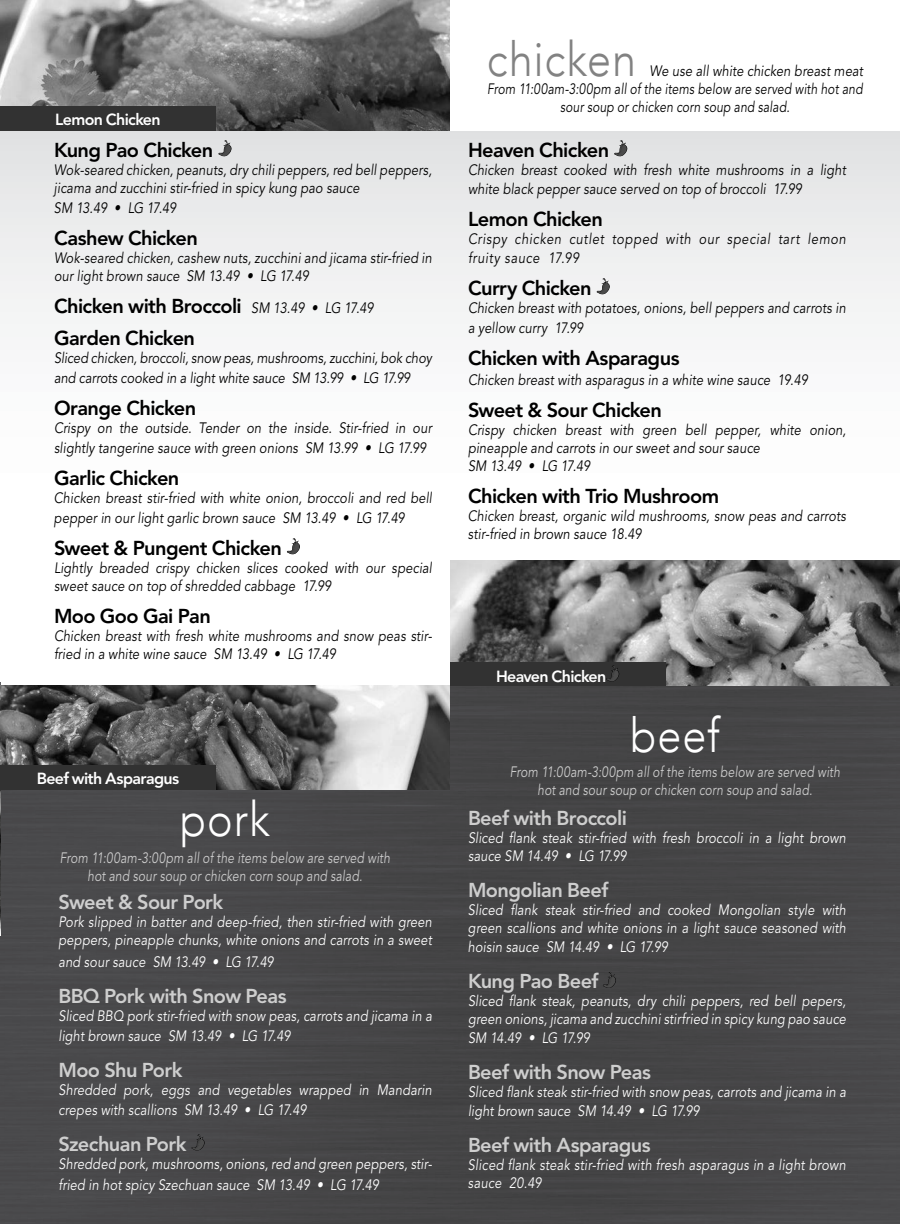
<style>
.page{position:relative;width:900px;height:1224px;background:#fff}
.page>*{position:absolute;margin:0;border:0;box-sizing:border-box;transform-origin:0 0}
.t1{font:300 48px "Avenir";letter-spacing:.02em;color:#fff;scale:.9 1}
.t2{font:300 48px "Avenir";letter-spacing:.015em;color:#828282;scale:.9 1}
.t3{font:800 20px/32px "Avenir LT Std";letter-spacing:-.03em;color:#000}
.t4{font:800 20px "Avenir LT Std";letter-spacing:-.03em;color:#cecece}
.t5{font:800 16px "Avenir LT Std";letter-spacing:-.04em;color:#fff}
.t6{font:italic 15px/18px "Avenir LT Std";letter-spacing:.015em;color:#000;scale:.85 1}
.t7{font:italic 15px/18.6px "Avenir LT Std";letter-spacing:.015em;color:#fff;scale:.85 1}
.t8{font:italic 15px/18px "Avenir LT Std";letter-spacing:.015em;color:#cecece;text-align:center;scale:.8 1}
.t9{font:italic 15px/18px "Avenir LT Std";letter-spacing:.015em;color:#000;text-align:center;scale:.8 1}
.t10{font:italic 15px/19px "Avenir LT Std";letter-spacing:.055em;color:#000;scale:.85 1}
.t11{font:italic 15px "Avenir LT Std";letter-spacing:-.03em;color:#000;scale:.85 1}
.s1{font-weight:400;font-style:italic;font-size:15px}
</style>
<div class="page">
<hr style="left:0;top:683px;width:900px;height:2px;background:#606164">
<div style="left:0;top:685px;width:900px;height:539px;background:#474648"></div>
<div style="left:1px;top:612px;width:449px;height:91px;background:#fff"></div>
<div style="left:0;top:131px;width:900px;height:389px;background:linear-gradient(to bottom,#e3e4e5,#fff)"></div>
<img style="left:0;top:705px;width:1px;height:231px">
<img style="left:0;top:0;width:450px;height:131px">
<img style="left:0;top:686px;width:450px;height:104px">
<img style="left:450px;top:560px;width:450px;height:126px">
<svg style="left:192px;top:1134px;width:13px;height:16px"></svg>
<svg style="left:218px;top:140px;width:14px;height:16px"></svg>
<svg style="left:287px;top:538px;width:13px;height:16px"></svg>
<svg style="left:614px;top:140px;width:13px;height:16px"></svg>
<svg style="left:597px;top:278px;width:13px;height:16px"></svg>
<svg style="left:603px;top:972px;width:13px;height:16px"></svg>
<div style="left:0;top:107px;width:216px;height:24px;background:#323232"></div>
<div style="left:450px;top:662px;width:216px;height:24px;background:#323232"></div>
<svg style="left:606px;top:665px;width:13px;height:17px"></svg>
<div style="left:0;top:766px;width:216px;height:24px;background:#323232"></div>
<p class="t5" style="left:55px;top:110px;width:107px">Lemon Chicken</p>
<h2 class="t3" style="left:54px;top:134px;width:161px">Kung Pao Chicken</h2>
<p class="t6" style="left:54px;top:161px;width:446px">Wok-seared chicken, peanuts, dry chili peppers, red bell peppers, jicama and zucchini stir-fried in spicy kung pao sauce</p>
<p class="t11" style="left:54px;top:199px;width:145px">SM 13.49 • LG 17.49</p>
<h2 class="t3" style="left:54px;top:222px;width:145px">Cashew Chicken</h2>
<p class="t6" style="left:54px;top:249px;width:446px">Wok-seared chicken, cashew nuts, zucchini and jicama stir-fried in our light brown sauce SM 13.49 • LG 17.49</p>
<h2 class="t3" style="left:54px;top:290px;width:321px">Chicken with Broccoli <span class="s1">SM 13.49 • LG 17.49<br></span>Garden Chicken</h2>
<p class="t6" style="left:54px;top:348px;width:446px;line-height:20px">Sliced chicken, broccoli, snow peas, mushrooms, zucchini, bok choy and carrots cooked in a light white sauce SM 13.99 • LG 17.99</p>
<h2 class="t3" style="left:54px;top:392px;width:144px">Orange Chicken</h2>
<p class="t6" style="left:54px;top:418px;width:446px;line-height:20px">Crispy on the outside. Tender on the inside. Stir-fried in our slightly tangerine sauce with green onions SM 13.99 • LG 17.99</p>
<h2 class="t3" style="left:54px;top:462px;width:127px">Garlic Chicken</h2>
<p class="t6" style="left:54px;top:488px;width:446px;line-height:20px">Chicken breast stir-fried with white onion, broccoli and red bell pepper in our light garlic brown sauce SM 13.49 • LG 17.49</p>
<h2 class="t3" style="left:54px;top:532px;width:229px">Sweet &amp; Pungent Chicken</h2>
<p class="t6" style="left:54px;top:559px;width:446px">Lightly breaded crispy chicken slices cooked with our special sweet sauce on top of shredded cabbage 17.99</p>
<h2 class="t3" style="left:54px;top:600px;width:158px">Moo Goo Gai Pan</h2>
<p class="t6" style="left:54px;top:627px;width:446px">Chicken breast with fresh white mushrooms and snow peas stir&shy;fried in a white wine sauce SM 13.49 • LG 17.49</p>
<p class="t5" style="left:37px;top:769px;width:144px">Beef with Asparagus</p>
<h1 class="t1" style="left:180px;top:791px;width:102px">pork</h1>
<p class="t8" style="left:60px;top:849px;width:414px">From 11:00am-3:00pm all of the items below are served with hot and sour soup or chicken corn soup and salad.</p>
<h2 class="t4" style="left:58px;top:891px;width:166px">Sweet &amp; Sour Pork</h2>
<p class="t7" style="left:58px;top:914px;width:441px;line-height:18px">Pork slipped in batter and deep-fried, then stir-fried with green peppers, pineapple chunks, white onions and carrots in a sweet</p>
<p class="t7" style="left:58px;top:953px;width:255px">and sour sauce SM 13.49 • LG 17.49</p>
<h2 class="t4" style="left:58px;top:984px;width:230px">BBQ Pork with Snow Peas</h2>
<p class="t7" style="left:58px;top:1006px;width:441px;line-height:20px">Sliced BBQ pork stir-fried with snow peas, carrots and jicama in a light brown sauce SM 13.49 • LG 17.49</p>
<h2 class="t4" style="left:58px;top:1058px;width:126px">Moo Shu Pork</h2>
<p class="t7" style="left:58px;top:1080px;width:441px;line-height:20px">Shredded pork, eggs and vegetables wrapped in Mandarin crepes with scallions SM 13.49 • LG 17.49</p>
<h2 class="t4" style="left:58px;top:1132px;width:130px">Szechuan Pork</h2>
<p class="t7" style="left:58px;top:1154px;width:441px;line-height:21.4px">Shredded pork, mushrooms, onions, red and green peppers, stir&shy;fried in hot spicy Szechuan sauce SM 13.49 • LG 17.49</p>
<h1 class="t2" style="left:487px;top:31px;width:167px">chicken</h1>
<p class="t6" style="left:650px;top:62px;width:253px">We use all white chicken breast meat</p>
<p class="t9" style="left:487px;top:80px;width:471px">From 11:00am-3:00pm all of the items below are served with hot and sour soup or chicken corn soup and salad.</p>
<h2 class="t3" style="left:468px;top:134px;width:143px">Heaven Chicken</h2>
<p class="t6" style="left:468px;top:161px;width:446px;line-height:19px">Chicken breast cooked with fresh white mushrooms in a light white black pepper sauce served on top of broccoli 17.99</p>
<h2 class="t3" style="left:468px;top:203px;width:136px">Lemon Chicken</h2>
<p class="t10" style="left:468px;top:230px;width:446px">Crispy chicken cutlet topped with our special tart lemon fruity sauce 17.99</p>
<h2 class="t3" style="left:468px;top:272px;width:125px">Curry Chicken</h2>
<p class="t6" style="left:468px;top:298px;width:446px;line-height:20px">Chicken breast with potatoes, onions, bell peppers and carrots in a yellow curry 17.99</p>
<h2 class="t3" style="left:468px;top:342px;width:213px">Chicken with Asparagus</h2>
<p class="t6" style="left:468px;top:371px;width:401px">Chicken breast with asparagus in a white wine sauce 19.49</p>
<h2 class="t3" style="left:468px;top:394px;width:196px">Sweet &amp; Sour Chicken</h2>
<p class="t6" style="left:468px;top:421px;width:446px">Crispy chicken breast with green bell pepper, white onion, pineapple and carrots in our sweet and sour sauce<br>SM 13.49 • LG 17.49</p>
<h2 class="t3" style="left:468px;top:480px;width:253px">Chicken with Trio Mushroom</h2>
<p class="t6" style="left:468px;top:507px;width:446px">Chicken breast, organic wild mushrooms, snow peas and carrots stir-fried in brown sauce 18.49</p>
<p class="t5" style="left:496px;top:667px;width:112px">Heaven Chicken</p>
<h1 class="t1" style="left:630px;top:707px;width:101px">beef</h1>
<p class="t8" style="left:510px;top:763px;width:414px">From 11:00am-3:00pm all of the items below are served with hot and sour soup or chicken corn soup and salad.</p>
<h2 class="t4" style="left:468px;top:806px;width:161px">Beef with Broccoli</h2>
<p class="t7" style="left:468px;top:829px;width:446px;line-height:18px">Sliced flank steak stir-fried with fresh broccoli in a light brown sauce SM 14.49 • LG 17.99</p>
<h2 class="t4" style="left:468px;top:878px;width:142px">Mongolian Beef</h2>
<p class="t7" style="left:468px;top:901px;width:446px;text-align:justify">Sliced flank steak stir-fried and cooked Mongolian style with green scallions and white onions in a light sauce seasoned with hoisin sauce SM 14.49 • LG 17.99</p>
<h2 class="t4" style="left:468px;top:969px;width:132px">Kung Pao Beef</h2>
<p class="t7" style="left:468px;top:992px;width:446px;text-align:justify">Sliced flank steak, peanuts, dry chili peppers, red bell pepers, green onions, jicama and zucchini stirfried in spicy kung pao sauce SM 14.49 • LG 17.99</p>
<h2 class="t4" style="left:468px;top:1060px;width:184px">Beef with Snow Peas</h2>
<p class="t7" style="left:468px;top:1083px;width:446px">Sliced flank steak stir-fried with snow peas, carrots and jicama in a light brown sauce SM 14.49 • LG 17.99</p>
<h2 class="t4" style="left:468px;top:1133px;width:184px">Beef with Asparagus</h2>
<p class="t7" style="left:468px;top:1156px;width:446px;line-height:18px">Sliced flank steak stir-fried with fresh asparagus in a light brown sauce 20.49</p>
</div>
